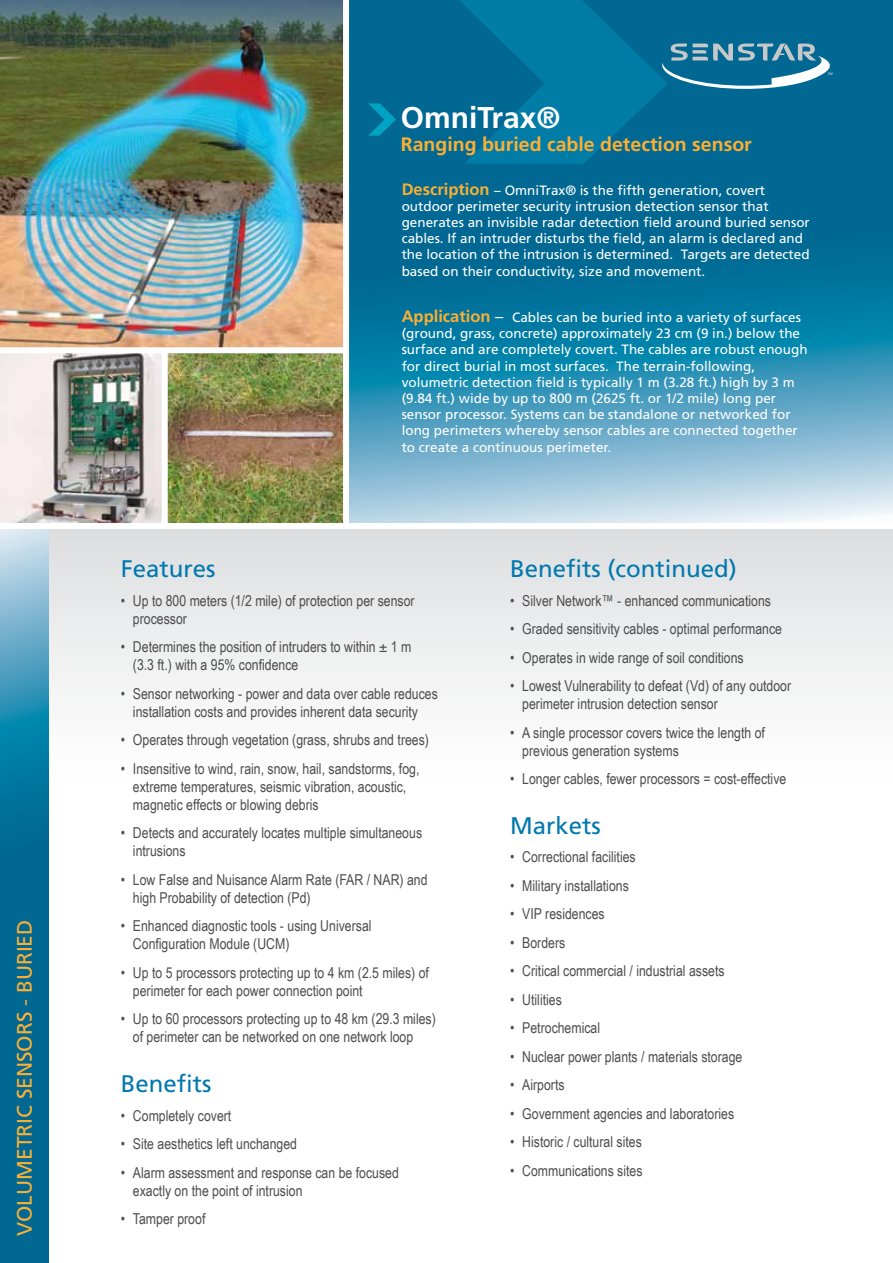
<style>
.page{position:relative;width:893px;height:1263px;background:#fff}
.page>*{position:absolute;margin:0;border:0;box-sizing:border-box;transform-origin:0 0}
.t1{font:700 30px "Frutiger";color:#fff}
.t2{font:24px "Frutiger";color:#0078ae}
.t3{font:21px "Frutiger";color:#fbaf34}
.t4{font:700 19.5px "Frutiger";color:#fbaf34}
.t5{font:15px/18px "Arial Narrow";color:#4e4c4d}
.t6{font:13.5px/16.2px "Frutiger";color:#fff}
.t7{font:3px "Textile";color:#c7c8ca;scale:1.13 1}
.s1{font-weight:700;font-size:16.5px;color:#fbaf34}
.s2{font-size:16.5px}
</style>
<div class="page">
<svg style="left:349px;top:0;width:544px;height:523px;background:#308aae"></svg>
<div style="left:0;top:529px;width:893px;height:734px;background:linear-gradient(to bottom,#ecedee,#fff)"></div>
<svg style="left:0;top:529px;width:48px;height:734px;background:#1f7ea4"></svg>
<svg style="left:438px;top:0;width:396px;height:164px;background:#07729b"></svg>
<img style="left:0;top:0;width:343px;height:347px">
<img style="left:168px;top:353px;width:175px;height:170px">
<img style="left:0;top:353px;width:162px;height:170px">
<svg style="left:368px;top:103px;width:28px;height:33px"></svg>
<h3 class="t3" style="left:12px;top:1236px;width:318px;rotate:-90deg">volum etric sensors - buri ed</h3>
<h1 class="t1" style="left:401px;top:100px;width:161px">OmniTrax®</h1>
<h3 class="t4" style="left:401px;top:133px;width:353px">Ranging buried cable detection sensor</h3>
<p class="t6" style="left:402px;top:182px;width:410px"><span class="s1">Description</span> – OmniTrax® is the fifth generation, covert outdoor perimeter security intrusion detection sensor that generates an invisible radar detection field around buried sensor cables. If an intruder disturbs the field, an alarm is declared and the location of the intrusion is determined. Targets are detected based on their conductivity, size and movement.</p>
<p class="t6" style="left:402px;top:309px;width:407px"><span class="s1">Application</span> <span class="s2">–</span> Cables can be buried into a variety of surfaces (ground, grass, concrete) approximately 23 cm (9 in.) below the surface and are completely covert. The cables are robust enough for direct burial in most surfaces. The terrain-following, volumetric detection field is typically 1 m (3.28 ft.) high by 3 m (9.84 ft.) wide by up to 800 m (2625 ft. or 1/2 mile) long per sensor processor. Systems can be standalone or networked for long perimeters whereby sensor cables are connected together to create a continuous perimeter.</p>
<p class="t7" style="left:828px;top:71px;width:6px">TM</p>
<h2 class="t2" style="left:121px;top:555px;width:96px">Features</h2>
<p class="t5" style="left:133px;top:591px;width:283px;text-indent:-12px">• Up to 800 meters (1/2 mile) of protection per sensor processor</p>
<p class="t5" style="left:133px;top:637px;width:280px;text-indent:-12px">• Determines the position of intruders to within ± 1 m (3.3 ft.) with a 95% confidence</p>
<p class="t5" style="left:121px;top:684px;width:318px;text-align:center">• Sensor networking - power and data over cable reduces installation costs and provides inherent data security</p>
<p class="t5" style="left:121px;top:730px;width:310px">• Operates through vegetation (grass, shrubs and trees)</p>
<p class="t5" style="left:133px;top:759px;width:288px;text-indent:-12px">• Insensitive to wind, rain, snow, hail, sandstorms, fog, extreme temperatures, seismic vibration, acoustic, magnetic effects or blowing debris</p>
<p class="t5" style="left:133px;top:823px;width:291px;text-indent:-12px">• Detects and accurately locates multiple simultaneous intrusions</p>
<p class="t5" style="left:133px;top:870px;width:296px;text-indent:-12px">• Low False and Nuisance Alarm Rate (FAR / NAR) and high Probability of detection (Pd)</p>
<p class="t5" style="left:133px;top:916px;width:240px;text-indent:-12px">• Enhanced diagnostic tools - using Universal<br>Configuration Module (UCM)</p>
<p class="t5" style="left:133px;top:963px;width:298px;text-indent:-12px">• Up to 5 processors protecting up to 4 km (2.5 miles) of perimeter for each power connection point</p>
<p class="t5" style="left:133px;top:1009px;width:304px;text-indent:-12px">• Up to 60 processors protecting up to 48 km (29.3 miles) of perimeter can be networked on one network loop</p>
<h2 class="t2" style="left:121px;top:1070px;width:92px">Benefits</h2>
<p class="t5" style="left:121px;top:1106px;width:112px">• Completely covert</p>
<p class="t5" style="left:121px;top:1134px;width:178px">• Site aesthetics left unchanged</p>
<p class="t5" style="left:133px;top:1163px;width:267px;text-indent:-12px">• Alarm assessment and response can be focused exactly on the point of intrusion</p>
<p class="t5" style="left:121px;top:1209px;width:86px">• Tamper proof</p>
<h2 class="t2" style="left:510px;top:555px;width:228px">Benefits (continued)</h2>
<p class="t5" style="left:510px;top:591px;width:262px">• Silver Network™ - enhanced communications</p>
<p class="t5" style="left:510px;top:620px;width:273px">• Graded sensitivity cables - optimal performance</p>
<p class="t5" style="left:510px;top:648px;width:235px">• Operates in wide range of soil conditions</p>
<p class="t5" style="left:522px;top:677px;width:270px;text-indent:-12px">• Lowest Vulnerability to defeat (Vd) of any outdoor perimeter intrusion detection sensor</p>
<p class="t5" style="left:522px;top:723px;width:244px;text-indent:-12px">• A single processor covers twice the length of previous generation systems</p>
<p class="t5" style="left:510px;top:770px;width:278px">• Longer cables, fewer processors = cost-effective</p>
<h2 class="t2" style="left:510px;top:811px;width:92px">Markets</h2>
<p class="t5" style="left:510px;top:848px;width:127px">• Correctional facilities</p>
<p class="t5" style="left:510px;top:876px;width:120px">• Military installations</p>
<p class="t5" style="left:510px;top:905px;width:96px">• VIP residences</p>
<p class="t5" style="left:510px;top:933px;width:57px">• Borders</p>
<p class="t5" style="left:510px;top:962px;width:216px">• Critical commercial / industrial assets</p>
<p class="t5" style="left:510px;top:990px;width:53px">• Utilities</p>
<p class="t5" style="left:510px;top:1019px;width:91px">• Petrochemical</p>
<p class="t5" style="left:510px;top:1047px;width:234px">• Nuclear power plants / materials storage</p>
<p class="t5" style="left:510px;top:1076px;width:56px">• Airports</p>
<p class="t5" style="left:510px;top:1104px;width:225px">• Government agencies and laboratories</p>
<p class="t5" style="left:510px;top:1133px;width:133px">• Historic / cultural sites</p>
<p class="t5" style="left:510px;top:1161px;width:134px">• Communications sites</p>
</div>
